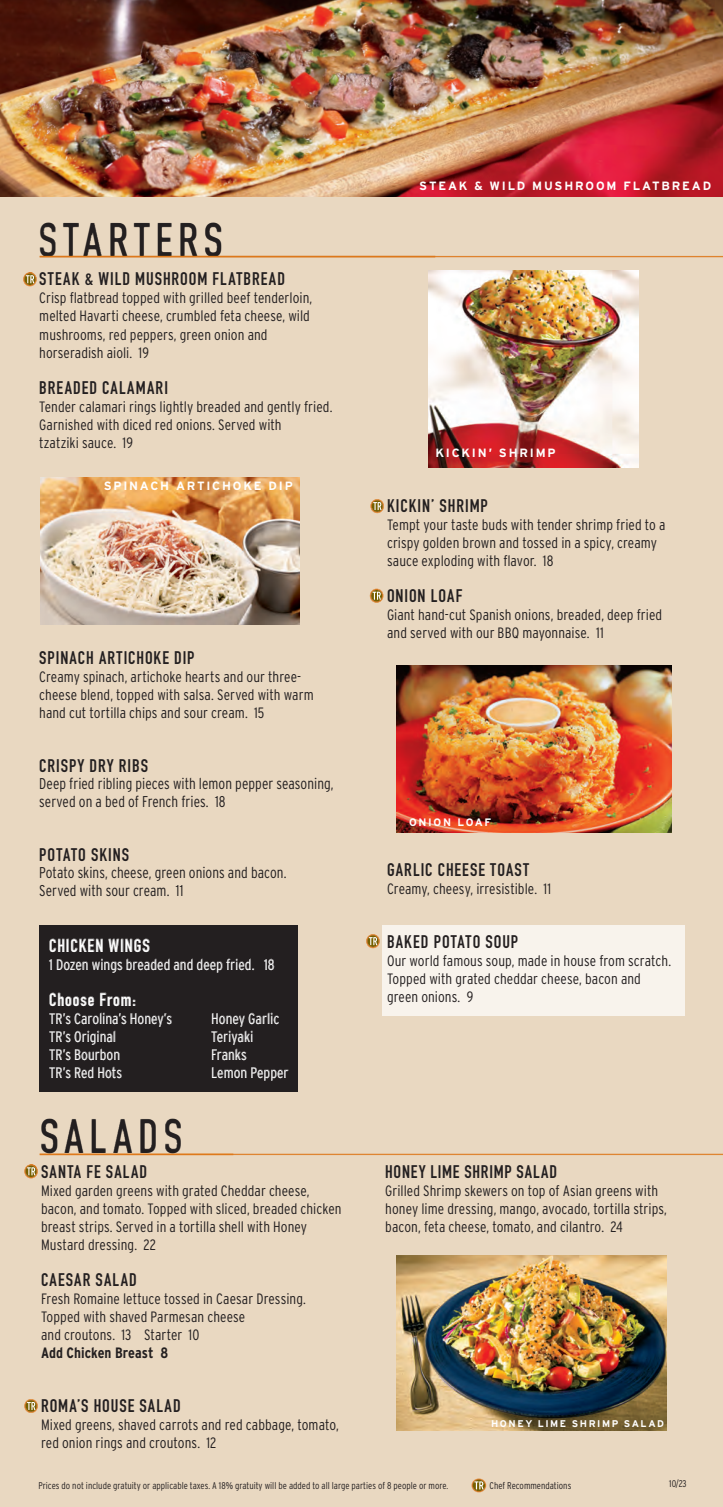
<style>
.page{position:relative;width:723px;height:1507px;background:#fff}
.page>*{position:absolute;margin:0;border:0;box-sizing:border-box;transform-origin:0 0}
.t1{font:48px "DIN Engschrift Std";letter-spacing:.11em;color:#231f20}
.t2{font:18px "DIN Engschrift Std";letter-spacing:.055em;color:#231f20}
.t3{font:18px "DIN Engschrift Std";letter-spacing:.05em;color:#fff}
.t4{font:300 condensed 15.6px/18px "Interstate";letter-spacing:.005em;color:#231f20;scale:.96 1}
.t5{font:300 condensed 15px/18px "Interstate";letter-spacing:.005em;color:#231f20}
.t6{font:300 condensed 15px "Interstate";letter-spacing:.005em;color:#fff}
.t7{font:700 condensed 15px "Interstate";letter-spacing:.005em;color:#231f20}
.t8{font:700 12px "Interstate";letter-spacing:.15em;color:#fff}
.t9{font:700 10.8px "Interstate";letter-spacing:.155em;color:#fff}
.t10{font:300 condensed 9.75px "Interstate";color:#231f20}
.t11{font:700 9.75px "Interstate";letter-spacing:.16em;color:#fff}
</style>
<div class="page">
<div style="left:0;top:0;width:723px;height:1506px;background:#e9d8c1"></div>
<hr style="left:233px;top:1154px;width:490px;height:1px;background:#eef8fd">
<hr style="left:233px;top:1153px;width:490px;height:1px;background:#eef8fd">
<svg style="left:40px;top:1153px;width:193px;height:1px"></svg>
<svg style="left:24px;top:1164px;width:14px;height:14px"></svg>
<svg style="left:24px;top:1399px;width:14px;height:13px"></svg>
<img style="left:396px;top:1255px;width:270px;height:175px">
<svg style="left:471px;top:1478px;width:15px;height:14px"></svg>
<hr style="left:435px;top:257px;width:288px;height:1px;background:#eef8fd">
<hr style="left:435px;top:256px;width:288px;height:1px;background:#eef8fd">
<svg style="left:40px;top:255px;width:395px;height:2px"></svg>
<img style="left:0;top:0;width:723px;height:197px">
<svg style="left:23px;top:272px;width:14px;height:14px"></svg>
<img style="left:40px;top:477px;width:259px;height:147px">
<img style="left:428px;top:271px;width:210px;height:196px">
<img style="left:396px;top:665px;width:275px;height:167px">
<svg style="left:370px;top:499px;width:14px;height:14px"></svg>
<div style="left:382px;top:924px;width:303px;height:90px;background:#f8f3ec"></div>
<svg style="left:366px;top:934px;width:14px;height:14px"></svg>
<svg style="left:370px;top:588px;width:13px;height:14px"></svg>
<div style="left:39px;top:924px;width:259px;height:167px;background:#231f20"></div>
<svg style="left:50px;top:938px;width:53px;height:13px"></svg>
<svg style="left:109px;top:938px;width:40px;height:13px"></svg>
<svg style="left:49px;top:958px;width:205px;height:14px"></svg>
<svg style="left:264px;top:958px;width:10px;height:12px"></svg>
<svg style="left:50px;top:992px;width:44px;height:13px"></svg>
<svg style="left:100px;top:992px;width:35px;height:13px"></svg>
<svg style="left:49px;top:1012px;width:123px;height:48px"></svg>
<svg style="left:211px;top:1012px;width:68px;height:48px"></svg>
<svg style="left:49px;top:1066px;width:73px;height:12px"></svg>
<svg style="left:212px;top:1067px;width:76px;height:13px"></svg>
<h1 class="t1" style="left:38px;top:212px;width:186px">STARTERS</h1>
<p class="t2" style="left:39px;top:268px;width:247px">STEAK &amp; WILD MUSHROOM FLATBREAD</p>
<p class="t5" style="left:39px;top:289px;width:274px">Crisp flatbread topped with grilled beef tenderloin, melted Havarti cheese, crumbled feta cheese, wild mushrooms, red peppers, green onion and horseradish aioli. 19</p>
<p class="t2" style="left:39px;top:376px;width:130px">BREADED CALAMARI</p>
<p class="t5" style="left:39px;top:397px;width:295px">Tender calamari rings lightly breaded and gently fried.<br>Garnished with diced red onions. Served with<br>tzatziki sauce. 19</p>
<p class="t8" style="left:104px;top:479px;width:190px">SPINACH ARTICHOKE DIP</p>
<p class="t2" style="left:39px;top:646px;width:157px">SPINACH ARTICHOKE DIP</p>
<p class="t5" style="left:39px;top:667px;width:276px">Creamy spinach, artichoke hearts and our three&shy;cheese blend, topped with salsa. Served with warm hand cut tortilla chips and sour cream. 15</p>
<p class="t2" style="left:39px;top:754px;width:110px">CRISPY DRY RIBS</p>
<p class="t4" style="left:39px;top:774px;width:308px">Deep fried ribling pieces with lemon pepper seasoning, served on a bed of French fries. 18</p>
<p class="t2" style="left:39px;top:844px;width:91px">POTATO SKINS</p>
<p class="t4" style="left:39px;top:863px;width:259px">Potato skins, cheese, green onions and bacon.<br>Served with sour cream. 11</p>
<p class="t3" style="left:49px;top:934px;width:102px">CHICKEN WINGS</p>
<p class="t6" style="left:49px;top:955px;width:227px">1 Dozen wings breaded and deep fried. 18</p>
<p class="t3" style="left:49px;top:988px;width:88px">Choose From:</p>
<p class="t6" style="left:49px;top:1009px;width:124px">TR’s Carolina’s Honey’s</p>
<p class="t6" style="left:211px;top:1009px;width:69px">Honey Garlic</p>
<p class="t6" style="left:49px;top:1027px;width:68px">TR’s Original</p>
<p class="t6" style="left:211px;top:1027px;width:44px">Teriyaki</p>
<p class="t6" style="left:49px;top:1045px;width:72px">TR’s Bourbon</p>
<p class="t6" style="left:211px;top:1045px;width:37px">Franks</p>
<p class="t6" style="left:49px;top:1063px;width:74px">TR’s Red Hots</p>
<p class="t6" style="left:211px;top:1063px;width:79px">Lemon Pepper</p>
<h1 class="t1" style="left:40px;top:1108px;width:144px">SALADS</h1>
<p class="t2" style="left:41px;top:1161px;width:108px">SANTA FE SALAD</p>
<p class="t5" style="left:41px;top:1181px;width:302px">Mixed garden greens with grated Cheddar cheese, bacon, and tomato. Topped with sliced, breaded chicken breast strips. Served in a tortilla shell with Honey Mustard dressing. 22</p>
<p class="t2" style="left:41px;top:1269px;width:97px">CAESAR SALAD</p>
<p class="t5" style="left:41px;top:1289px;width:266px">Fresh Romaine lettuce tossed in Caesar Dressing.<br>Topped with shaved Parmesan cheese<br>and croutons. 13 Starter 10</p>
<p class="t7" style="left:41px;top:1343px;width:129px">Add Chicken Breast 8</p>
<p class="t2" style="left:41px;top:1395px;width:141px">ROMA’S HOUSE SALAD</p>
<p class="t5" style="left:41px;top:1415px;width:299px">Mixed greens, shaved carrots and red cabbage, tomato, red onion rings and croutons. 12</p>
<p class="t8" style="left:419px;top:178px;width:293px">STEAK &amp; WILD MUSHROOM FLATBREAD</p>
<p class="t8" style="left:435px;top:446px;width:122px">KICKIN’ SHRIMP</p>
<p class="t2" style="left:387px;top:495px;width:102px">KICKIN’ SHRIMP</p>
<p class="t5" style="left:387px;top:515px;width:280px">Tempt your taste buds with tender shrimp fried to a crispy golden brown and tossed in a spicy, creamy sauce exploding with flavor. 18</p>
<p class="t2" style="left:387px;top:585px;width:77px">ONION LOAF</p>
<p class="t5" style="left:387px;top:605px;width:277px">Giant hand-cut Spanish onions, breaded, deep fried and served with our BBQ mayonnaise. 11</p>
<p class="t9" style="left:409px;top:815px;width:84px">ONION LOAF</p>
<p class="t2" style="left:387px;top:858px;width:144px">GARLIC CHEESE TOAST</p>
<p class="t5" style="left:387px;top:879px;width:165px">Creamy, cheesy, irresistible. 11</p>
<p class="t2" style="left:387px;top:930px;width:133px">BAKED POTATO SOUP</p>
<p class="t5" style="left:387px;top:951px;width:285px">Our world famous soup, made in house from scratch.<br>Topped with grated cheddar cheese, bacon and green onions. 9</p>
<p class="t2" style="left:385px;top:1161px;width:173px">HONEY LIME SHRIMP SALAD</p>
<p class="t5" style="left:385px;top:1181px;width:283px">Grilled Shrimp skewers on top of Asian greens with honey lime dressing, mango, avocado, tortilla strips, bacon, feta cheese, tomato, and cilantro. 24</p>
<p class="t11" style="left:491px;top:1417px;width:174px">HONEY LIME SHRIMP SALAD</p>
<p class="t10" style="left:38px;top:1479px;width:411px">Prices do not include gratuity or applicable taxes. A 18% gratuity will be added to all large parties of 8 people or more.</p>
<p class="t10" style="left:489px;top:1479px;width:83px">Chef Recommendations</p>
<p class="t10" style="left:669px;top:1477px;width:19px">10/23</p>
</div>
